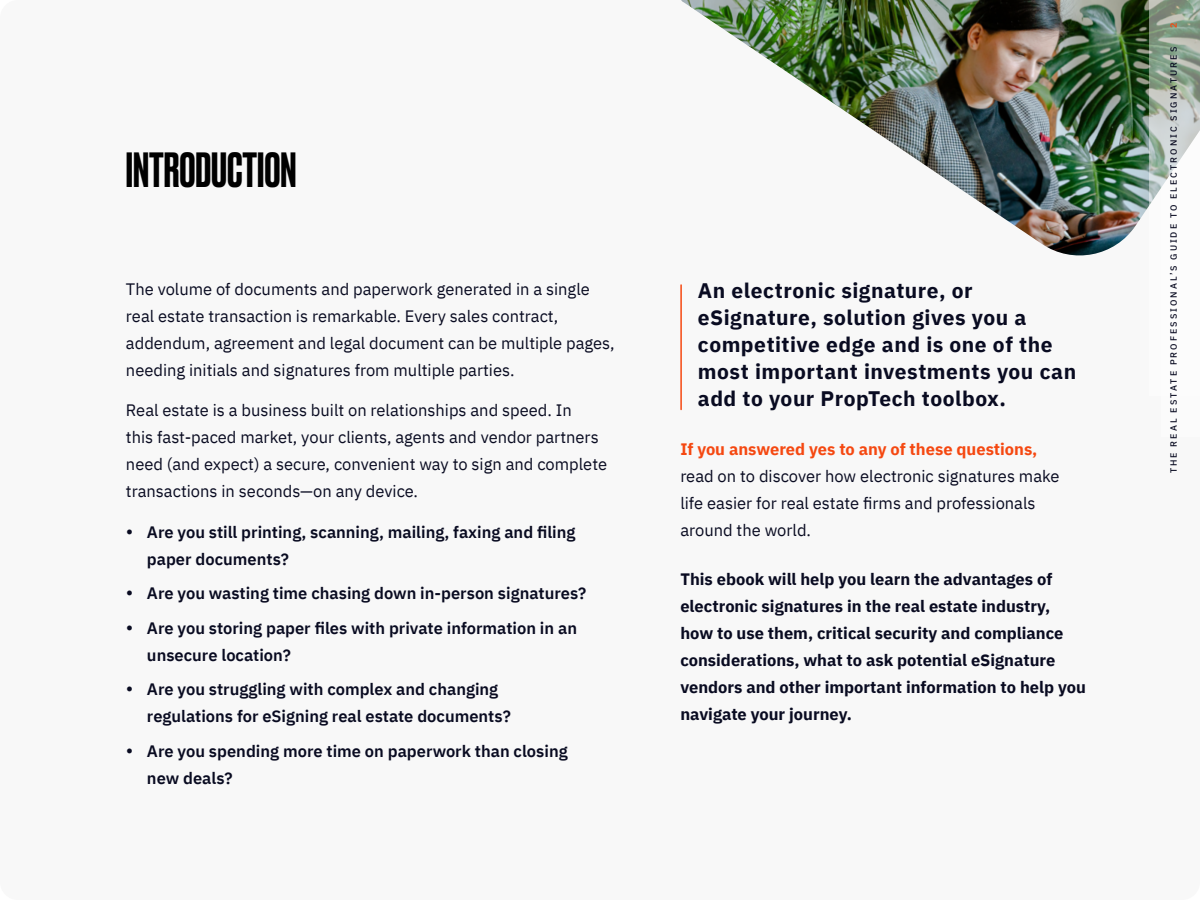
<style>
.page{position:relative;width:1200px;height:900px;background:#f8f8f8}
.page>*{position:absolute;margin:0;border:0;box-sizing:border-box;transform-origin:0 0}
.t1{font:500 46.5px "Druk";color:#000}
.t2{font:700 21px/27px "IBM Plex Sans";letter-spacing:.025em;color:#090b21}
.t3{font:16.5px/27px "IBM Plex Sans";color:#090b21}
.t4{font:600 16.5px/34.5px "IBM Plex Sans";color:#090b21}
.t5{font:700 16.5px/27px "IBM Plex Sans";color:#090b21}
.t6{font:700 16.5px "IBM Plex Sans";color:#f54811}
.t7{font:500 9px "IBM Plex Sans";letter-spacing:.23em;color:#090b21}
.t8{font:600 9px "IBM Plex Sans";color:#f54811}
</style>
<div class="page">
<div style="left:1161px;top:0;width:39px;height:436px;background:#fff"></div>
<img style="left:681px;top:0;width:469px;height:256px">
<hr style="left:680px;top:285px;width:2px;height:125px;background:#f54811">
<svg style="left:1150px;top:0;width:50px;height:204px"></svg>
<h1 class="t1" style="left:126px;top:138px;width:172px">INTRODUCTION</h1>
<p class="t3" style="left:126px;top:274px;width:490px">The volume of documents and paperwork generated in a single real estate transaction is remarkable. Every sales contract, addendum, agreement and legal document can be multiple pages, needing initials and signatures from multiple parties.</p>
<p class="t3" style="left:126px;top:396px;width:483px">Real estate is a business built on relationships and speed. In<br>this fast-paced market, your clients, agents and vendor partners need (and expect) a secure, convenient way to sign and complete transactions in seconds—on any device.</p>
<p class="t4" style="left:147px;top:517px;width:430px;line-height:27px">Are you still printing, scanning, mailing, faxing and filing paper documents?</p>
<p class="t4" style="left:147px;top:575px;width:441px">Are you wasting time chasing down in-person signatures?<br>Are you storing paper files with private information in an</p>
<p class="t4" style="left:147px;top:636px;width:353px">unsecure location?<br>Are you struggling with complex and changing</p>
<p class="t4" style="left:147px;top:698px;width:422px">regulations for eSigning real estate documents?<br>Are you spending more time on paperwork than closing</p>
<p class="t4" style="left:147px;top:759px;width:87px">new deals?</p>
<p class="t2" style="left:698px;top:276px;width:380px">An electronic signature, or eSignature, solution gives you a competitive edge and is one of the most important investments you can add to your PropTech toolbox.</p>
<p class="t6" style="left:680px;top:436px;width:359px">If you answered yes to any of these questions,</p>
<p class="t3" style="left:680px;top:462px;width:381px">read on to discover how electronic signatures make life easier for real estate firms and professionals around the world.</p>
<p class="t5" style="left:680px;top:564px;width:407px">This ebook will help you learn the advantages of electronic signatures in the real estate industry, how to use them, critical security and compliance considerations, what to ask potential eSignature vendors and other important information to help you navigate your journey.</p>
<p class="t8" style="left:1167px;top:28px;width:7px;rotate:-90deg">2</p>
<p class="t7" style="left:1167px;top:473px;width:428px;rotate:-90deg">THE REAL ESTATE PROFESSIONAL’S GUIDE TO ELECTRONIC SIGNATURES</p>
</div>
